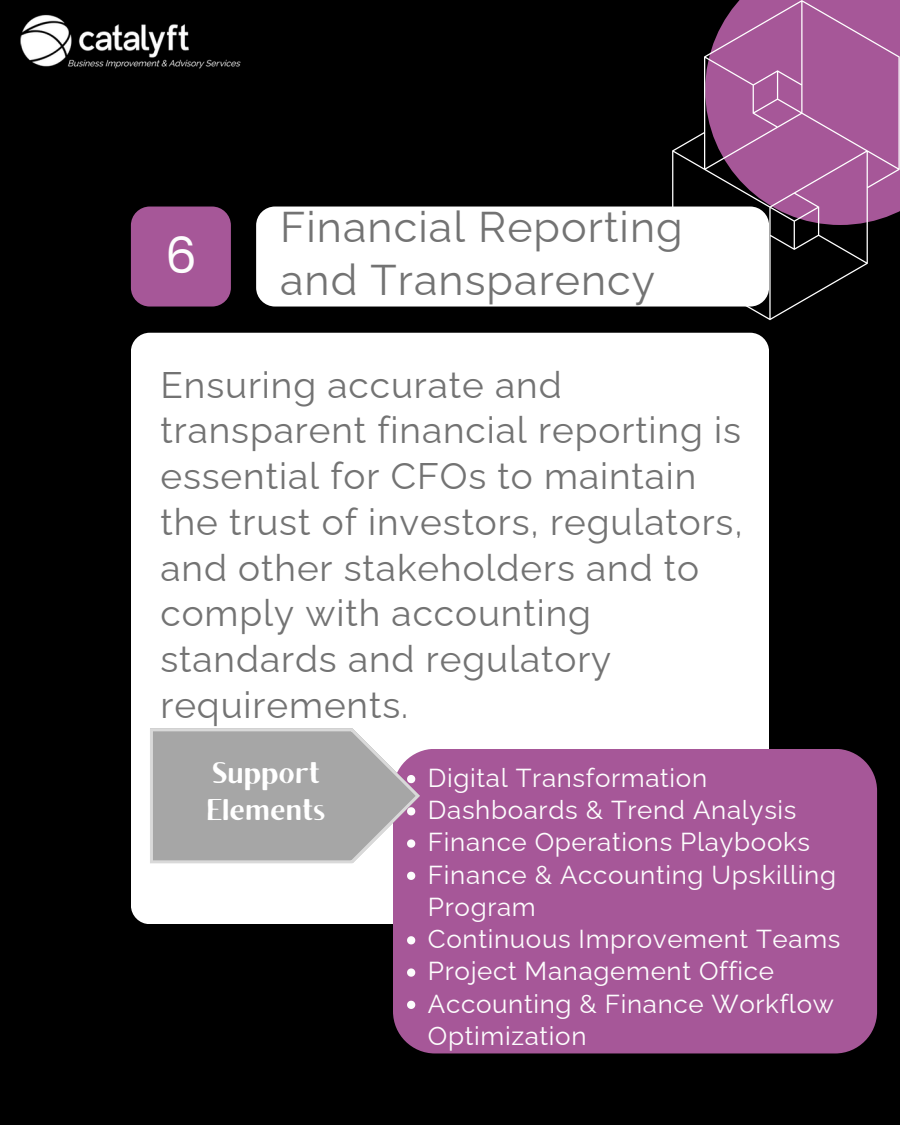
<style>
.page{position:relative;width:900px;height:1125px;background:#000}
.page>*{position:absolute;margin:0;border:0;box-sizing:border-box;transform-origin:0 0}
.t1{font:50px "Poppins";color:#fdfdfd}
.t2{font:43px/53.2px "Raleway";letter-spacing:.025em;color:#737373}
.t3{font:37px/45.8px "Raleway";letter-spacing:.025em;color:#737373}
.t4{font:30px/36.8px "Brixton Sans TC";letter-spacing:.025em;color:#fff}
.t5{font:26px/32.2px "Raleway";letter-spacing:.025em;color:#fdfdfd}
</style>
<div class="page">
<div style="left:131px;top:333px;width:637px;height:591px;background:#fff;border-radius:19px"></div>
<div style="left:256px;top:207px;width:513px;height:100px;background:#fff;border-radius:19px"></div>
<div style="left:131px;top:207px;width:100px;height:100px;background:#a65798;border-radius:19px"></div>
<div style="left:393px;top:749px;width:484px;height:304px;background:#a65798;border-radius:42px"></div>
<svg style="left:407px;top:872px;width:8px;height:8px"></svg>
<svg style="left:407px;top:936px;width:8px;height:8px"></svg>
<svg style="left:407px;top:968px;width:8px;height:9px"></svg>
<svg style="left:407px;top:1001px;width:8px;height:8px"></svg>
<img style="left:20px;top:14px;width:221px;height:55px">
<svg style="left:150px;top:728px;width:270px;height:135px;background:#b0acaf"></svg>
<svg style="left:672px;top:0;width:228px;height:320px;fill:#a65798"></svg>
<p class="t1" style="left:165px;top:221px;width:33px">6</p>
<p class="t2" style="left:280px;top:200px;width:404px">Financial Reporting and Transparency</p>
<p class="t3" style="left:160px;top:362px;width:584px">Ensuring accurate and transparent financial reporting is essential for CFOs to maintain the trust of investors, regulators, and other stakeholders and to comply with accounting standards and regulatory requirements.</p>
<p class="t4" style="left:207px;top:758px;width:120px">Support<br>Elements</p>
<p class="t5" style="left:428px;top:762px;width:281px">Digital Transformation</p>
<h1 class="t5" style="left:428px;top:794px;width:370px">Dashboards &amp; Trend Analysis</h1>
<h2 class="t5" style="left:428px;top:826px;width:384px">Finance Operations Playbooks</h2>
<h3 class="t5" style="left:428px;top:858px;width:410px">Finance &amp; Accounting Upskilling<br>Program</h3>
<p class="t5" style="left:428px;top:923px;width:414px">Continuous Improvement Teams</p>
<p class="t5" style="left:428px;top:955px;width:348px">Project Management Office</p>
<p class="t5" style="left:428px;top:987px;width:407px">Accounting &amp; Finance Workflow<br>Optimization</p>
</div>
